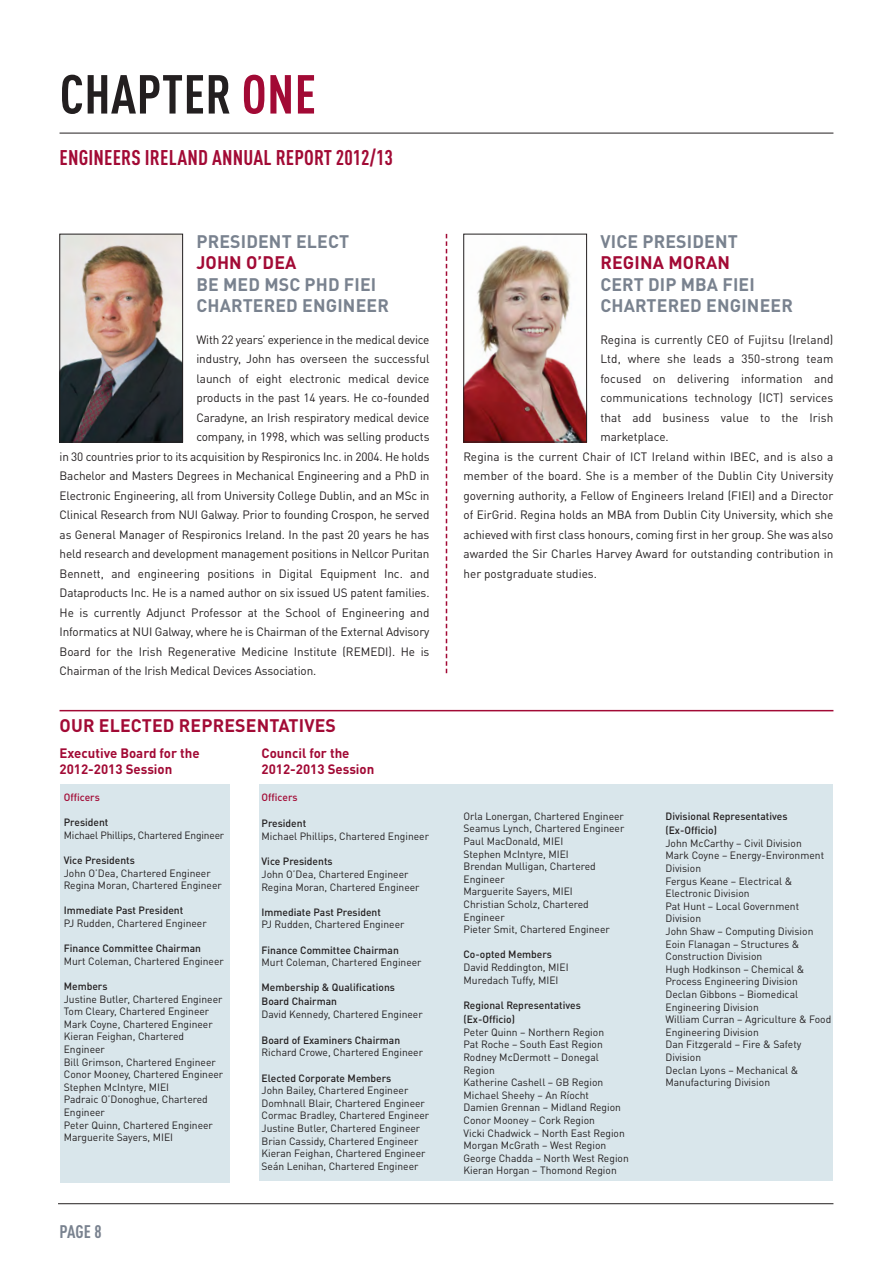
<style>
.page{position:relative;width:893px;height:1263px;background:#fff}
.page>*{position:absolute;margin:0;border:0;box-sizing:border-box;transform-origin:0 0}
.t1{font:700 condensed 54px "DINOT";letter-spacing:.01em;color:#231f20}
.t2{font:700 condensed 21px "DINOT";letter-spacing:.01em;color:#a20a35}
.t3{font:700 18px/21.6px "DINOT";letter-spacing:.01em;color:#79828f}
.t4{font:700 18px "DINOT";letter-spacing:.01em;color:#a20a35}
.t5{font:700 condensed 18px "DINOT";color:#79828f}
.t6{font:700 13.5px/16.2px "DINOT";color:#a20a35}
.t7{font:12px "DINOT";letter-spacing:-.005em;color:#231f20}
.t8{font:10.5px/12.6px "DINOT";color:#231f20}
.t9{font:500 10.5px/13.8px "DINOT";color:#231f20}
.t10{font:500 10.5px "DINOT";color:#a20a35}
.s1{color:#a20a35}
</style>
<div class="page">
<div style="left:60px;top:784px;width:170px;height:398px;background:#d9e6eb"></div>
<div style="left:259px;top:784px;width:574px;height:396px;background:#d9e6eb"></div>
<hr style="left:58px;top:1203px;width:775px;height:1px;background:#231f20">
<svg style="left:446px;top:234px;width:1px;height:439px"></svg>
<hr style="left:60px;top:133px;width:773px;height:1px;background:#231f20">
<hr style="left:60px;top:710px;width:773px;height:1px;background:#a20a35">
<img style="left:465px;top:245px;width:120px;height:195px">
<div style="left:463px;top:234px;width:124px;height:208px;border:1px solid #231f20"></div>
<img style="left:62px;top:236px;width:119px;height:204px">
<div style="left:60px;top:234px;width:123px;height:208px;border:1px solid #231f20"></div>
<h1 class="t1" style="left:60px;top:75px;width:258px">CHAPTER <span class="s1">ONE</span></h1>
<h2 class="t2" style="left:60px;top:150px;width:335px">ENGINEERS IRELAND ANNUAL REPORT 2012/13</h2>
<h3 class="t3" style="left:196px;top:232px;width:154px">PRESIDENT ELECT</h3>
<h3 class="t4" style="left:196px;top:256px;width:101px">JOHN O’DEA</h3>
<h3 class="t3" style="left:196px;top:275px;width:194px">BE MED MSC PHD FIEI<br>CHARTERED ENGINEER</h3>
<p class="t7" style="left:196px;top:335px;width:235px">With 22 years’ experience in the medical device</p>
<p class="t7" style="left:196px;top:355px;width:235px">industry, John has overseen the successful</p>
<p class="t7" style="left:196px;top:374px;width:235px">launch of eight electronic medical device</p>
<p class="t7" style="left:196px;top:394px;width:235px">products in the past 14 years. He co-founded</p>
<p class="t7" style="left:196px;top:413px;width:235px">Caradyne, an Irish respiratory medical device</p>
<p class="t7" style="left:196px;top:433px;width:235px">company, in 1998, which was selling products</p>
<p class="t7" style="left:60px;top:452px;width:371px">in 30 countries prior to its acquisition by Respironics Inc. in 2004. He holds</p>
<p class="t7" style="left:60px;top:472px;width:371px">Bachelor and Masters Degrees in Mechanical Engineering and a PhD in</p>
<p class="t7" style="left:60px;top:491px;width:371px">Electronic Engineering, all from University College Dublin, and an MSc in</p>
<p class="t7" style="left:60px;top:511px;width:371px">Clinical Research from NUI Galway. Prior to founding Crospon, he served</p>
<p class="t7" style="left:60px;top:530px;width:371px">as General Manager of Respironics Ireland. In the past 20 years he has</p>
<p class="t7" style="left:60px;top:550px;width:371px">held research and development management positions in Nellcor Puritan</p>
<p class="t7" style="left:60px;top:569px;width:371px">Bennett, and engineering positions in Digital Equipment Inc. and</p>
<p class="t7" style="left:60px;top:589px;width:371px">Dataproducts Inc. He is a named author on six issued US patent families.</p>
<p class="t7" style="left:60px;top:608px;width:371px">He is currently Adjunct Professor at the School of Engineering and</p>
<p class="t7" style="left:60px;top:628px;width:371px">Informatics at NUI Galway, where he is Chairman of the External Advisory</p>
<p class="t7" style="left:60px;top:647px;width:371px">Board for the Irish Regenerative Medicine Institute (REMEDI). He is</p>
<p class="t7" style="left:60px;top:667px;width:258px">Chairman of the Irish Medical Devices Association.</p>
<h3 class="t4" style="left:60px;top:719px;width:278px">OUR ELECTED REPRESENTATIVES</h3>
<p class="t6" style="left:60px;top:747px;width:142px">Executive Board for the<br>2012-2013 Session</p>
<p class="t10" style="left:64px;top:793px;width:38px">Officers</p>
<p class="t9" style="left:64px;top:817px;width:46px">President</p>
<p class="t8" style="left:64px;top:830px;width:162px">Michael Phillips, Chartered Engineer</p>
<p class="t9" style="left:64px;top:854px;width:73px">Vice Presidents</p>
<p class="t8" style="left:64px;top:868px;width:160px">John O’Dea, Chartered Engineer<br>Regina Moran, Chartered Engineer</p>
<p class="t9" style="left:64px;top:905px;width:121px">Immediate Past President</p>
<p class="t8" style="left:64px;top:918px;width:144px">PJ Rudden, Chartered Engineer</p>
<p class="t9" style="left:64px;top:943px;width:139px">Finance Committee Chairman</p>
<p class="t8" style="left:64px;top:956px;width:162px">Murt Coleman, Chartered Engineer</p>
<p class="t9" style="left:64px;top:980px;width:45px">Members</p>
<p class="t8" style="left:64px;top:994px;width:161px">Justine Butler, Chartered Engineer<br>Tom Cleary, Chartered Engineer<br>Mark Coyne, Chartered Engineer<br>Kieran Feighan, Chartered<br>Engineer<br>Bill Grimson, Chartered Engineer<br>Conor Mooney, Chartered Engineer<br>Stephen McIntyre, MIEI<br>Padraic O’Donoghue, Chartered<br>Engineer<br>Peter Quinn, Chartered Engineer<br>Marguerite Sayers, MIEI</p>
<p class="t6" style="left:262px;top:746px;width:114px">Council for the<br>2012-2013 Session</p>
<p class="t10" style="left:262px;top:793px;width:38px">Officers</p>
<p class="t9" style="left:262px;top:817px;width:46px">President</p>
<p class="t8" style="left:262px;top:831px;width:169px">Michael Phillips, Chartered Engineer</p>
<p class="t9" style="left:262px;top:856px;width:73px">Vice Presidents</p>
<p class="t8" style="left:262px;top:869px;width:160px">John O’Dea, Chartered Engineer<br>Regina Moran, Chartered Engineer</p>
<p class="t9" style="left:262px;top:906px;width:121px">Immediate Past President</p>
<p class="t8" style="left:262px;top:920px;width:144px">PJ Rudden, Chartered Engineer</p>
<p class="t9" style="left:262px;top:944px;width:139px">Finance Committee Chairman</p>
<p class="t8" style="left:262px;top:957px;width:162px">Murt Coleman, Chartered Engineer</p>
<p class="t9" style="left:262px;top:982px;width:135px">Membership &amp; Qualifications<br>Board Chairman</p>
<p class="t8" style="left:262px;top:1010px;width:163px">David Kennedy, Chartered Engineer</p>
<p class="t9" style="left:262px;top:1034px;width:140px">Board of Examiners Chairman</p>
<p class="t8" style="left:262px;top:1047px;width:163px">Richard Crowe, Chartered Engineer</p>
<p class="t9" style="left:262px;top:1072px;width:131px">Elected Corporate Members</p>
<p class="t8" style="left:262px;top:1085px;width:169px">John Bailey, Chartered Engineer Domhnall Blair, Chartered Engineer Cormac Bradley, Chartered Engineer Justine Butler, Chartered Engineer Brian Cassidy, Chartered Engineer Kieran Feighan, Chartered Engineer Seán Lenihan, Chartered Engineer</p>
<h3 class="t5" style="left:60px;top:1225px;width:43px">PAGE 8</h3>
<h3 class="t3" style="left:600px;top:232px;width:139px">VICE PRESIDENT</h3>
<h3 class="t4" style="left:600px;top:256px;width:131px">REGINA MORAN</h3>
<h3 class="t3" style="left:600px;top:275px;width:194px">CERT DIP MBA FIEI<br>CHARTERED ENGINEER</h3>
<p class="t7" style="left:600px;top:335px;width:235px">Regina is currently CEO of Fujitsu (Ireland)</p>
<p class="t7" style="left:600px;top:355px;width:235px">Ltd, where she leads a 350-strong team</p>
<p class="t7" style="left:600px;top:374px;width:235px">focused on delivering information and</p>
<p class="t7" style="left:600px;top:394px;width:235px">communications technology (ICT) services</p>
<p class="t7" style="left:600px;top:413px;width:235px">that add business value to the Irish</p>
<p class="t7" style="left:600px;top:433px;width:70px">marketplace.</p>
<p class="t7" style="left:463px;top:452px;width:371px">Regina is the current Chair of ICT Ireland within IBEC, and is also a</p>
<p class="t7" style="left:463px;top:472px;width:371px">member of the board. She is a member of the Dublin City University</p>
<p class="t7" style="left:463px;top:491px;width:371px">governing authority, a Fellow of Engineers Ireland (FIEI) and a Director</p>
<p class="t7" style="left:463px;top:511px;width:371px">of EirGrid. Regina holds an MBA from Dublin City University, which she</p>
<p class="t7" style="left:463px;top:530px;width:371px">achieved with first class honours, coming first in her group. She was also</p>
<p class="t7" style="left:463px;top:550px;width:371px">awarded the Sir Charles Harvey Award for outstanding contribution in</p>
<p class="t7" style="left:463px;top:569px;width:135px">her postgraduate studies.</p>
<p class="t8" style="left:463px;top:811px;width:162px">Orla Lonergan, Chartered Engineer<br>Seamus Lynch, Chartered Engineer<br>Paul MacDonald, MIEI<br>Stephen McIntyre, MIEI<br>Brendan Mulligan, Chartered<br>Engineer<br>Marguerite Sayers, MIEI<br>Christian Scholz, Chartered<br>Engineer<br>Pieter Smit, Chartered Engineer</p>
<p class="t9" style="left:463px;top:949px;width:90px">Co-opted Members</p>
<p class="t8" style="left:463px;top:962px;width:107px">David Reddington, MIEI<br>Muredach Tuffy, MIEI</p>
<p class="t9" style="left:463px;top:999px;width:119px">Regional Representatives (Ex-Officio)</p>
<p class="t8" style="left:463px;top:1027px;width:167px">Peter Quinn – Northern Region<br>Pat Roche – South East Region<br>Rodney McDermott – Donegal<br>Region<br>Katherine Cashell – GB Region<br>Michael Sheehy – An Ríocht<br>Damien Grennan – Midland Region<br>Conor Mooney – Cork Region<br>Vicki Chadwick – North East Region<br>Morgan McGrath – West Region<br>George Chadda – North West Region<br>Kieran Horgan – Thomond Region</p>
<p class="t9" style="left:665px;top:810px;width:124px">Divisional Representatives (Ex-Officio)</p>
<p class="t8" style="left:665px;top:838px;width:167px">John McCarthy – Civil Division<br>Mark Coyne – Energy-Environment<br>Division<br>Fergus Keane – Electrical &amp;<br>Electronic Division<br>Pat Hunt – Local Government<br>Division<br>John Shaw – Computing Division<br>Eoin Flanagan – Structures &amp;<br>Construction Division<br>Hugh Hodkinson – Chemical &amp;<br>Process Engineering Division<br>Declan Gibbons – Biomedical<br>Engineering Division<br>William Curran – Agriculture &amp; Food<br>Engineering Division<br>Dan Fitzgerald – Fire &amp; Safety<br>Division<br>Declan Lyons – Mechanical &amp;<br>Manufacturing Division</p>
</div>
